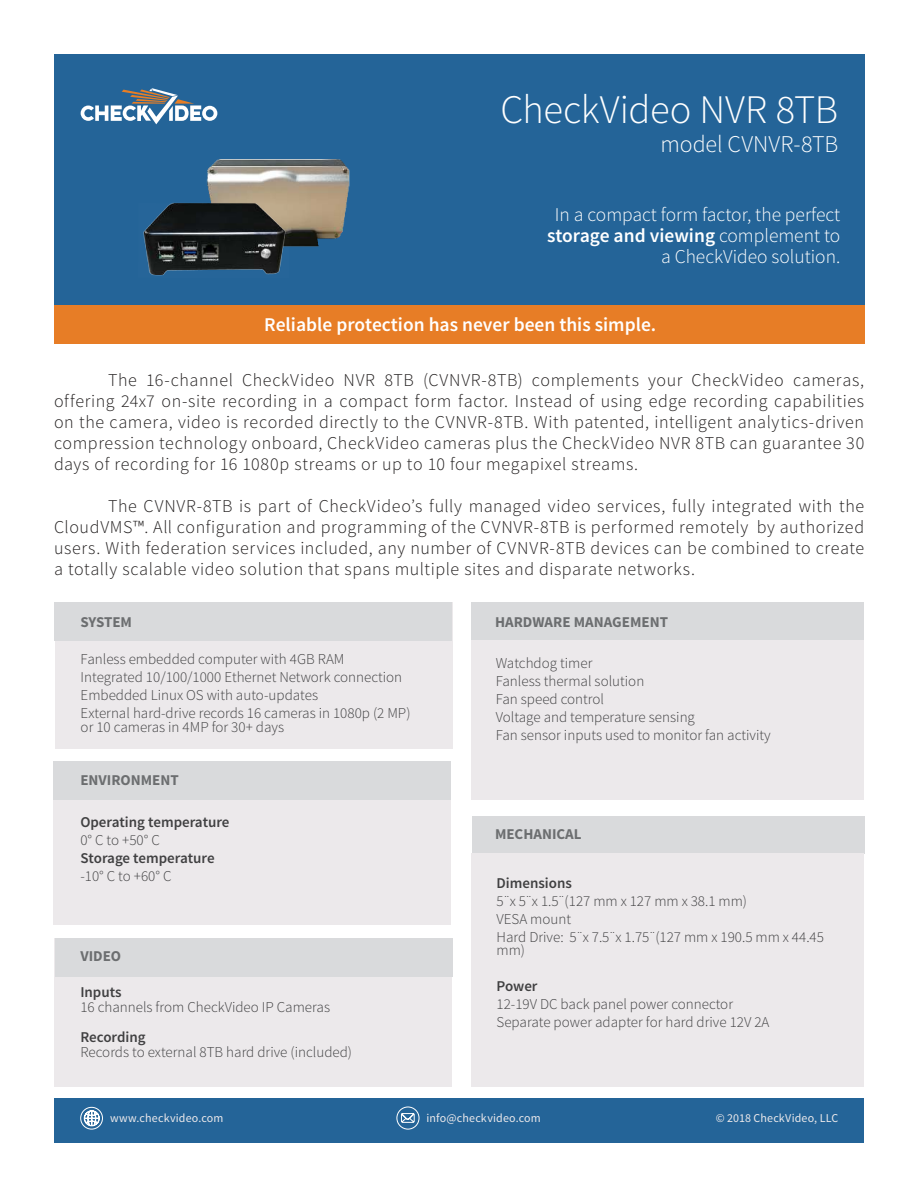
<style>
.page{position:relative;width:918px;height:1188px;background:#fff}
.page>*{position:absolute;margin:0;border:0;box-sizing:border-box;transform-origin:0 0}
.t1{font:300 40.5px "Source Sans Pro";letter-spacing:-.01em;color:#fff}
.t2{font:300 24px "Source Sans Pro";color:#fff}
.t3{font:300 19.5px/21px "Source Sans Pro";color:#fff;text-align:right}
.t4{font:600 19.5px "Source Sans Pro";color:#fff}
.t5{font:300 18px/21px "Source Sans Pro";letter-spacing:.03em;color:#221f1f;text-align:justify}
.t6{font:300 15px/18px "Source Sans Pro";color:#404041}
.t7{font:600 15px "Source Sans Pro";color:#404041}
.t8{font:700 15px "Source Sans Pro";color:#6c6e70}
.t9{font:12px "Source Sans Pro";letter-spacing:.01em;color:#ece9eb}
.s1{font-weight:600}
</style>
<div class="page">
<div style="left:54px;top:939px;width:398px;height:148px;background:#ece9eb"></div>
<div style="left:54px;top:54px;width:810px;height:290px;background:#246498"></div>
<div style="left:55px;top:602px;width:398px;height:147px;background:#ece9eb"></div>
<div style="left:471px;top:629px;width:393px;height:171px;background:#ece9eb"></div>
<div style="left:54px;top:305px;width:810px;height:39px;background:#e77d26"></div>
<div style="left:55px;top:1098px;width:809px;height:45px;background:#246498"></div>
<svg style="left:81px;top:88px;width:136px;height:36px"></svg>
<svg style="left:84px;top:1110px;width:16px;height:16px"></svg>
<div style="left:80px;top:1107px;width:23px;height:22px;border:1px solid #fff;border-radius:50%"></div>
<svg style="left:396px;top:1106px;width:24px;height:24px"></svg>
<img style="left:207px;top:159px;width:143px;height:88px">
<img style="left:143px;top:201px;width:146px;height:75px">
<div style="left:54px;top:602px;width:398px;height:39px;background:#d9dadc"></div>
<div style="left:471px;top:602px;width:393px;height:38px;background:#d9dadc"></div>
<div style="left:472px;top:816px;width:393px;height:37px;background:#d9dadc"></div>
<div style="left:471px;top:853px;width:393px;height:234px;background:#ece9eb"></div>
<div style="left:53px;top:791px;width:398px;height:134px;background:#ece9eb"></div>
<div style="left:53px;top:761px;width:398px;height:39px;background:#d9dadc"></div>
<div style="left:55px;top:938px;width:398px;height:39px;background:#d9dadc"></div>
<h1 class="t1" style="left:500px;top:94px;width:339px">CheckVideo NVR 8TB</h1>
<h2 class="t2" style="left:661px;top:135px;width:179px">model CVNVR-8TB</h2>
<p class="t3" style="left:547px;top:206px;width:295px">In a compact form factor, the perfect <span class="s1">storage and viewing</span> complement to a CheckVideo solution.</p>
<p class="t4" style="left:264px;top:318px;width:394px">Reliable protection has never been this simple.</p>
<p class="t5" style="left:54px;top:371px;width:812px;text-indent:54px">The 16-channel CheckVideo NVR 8TB (CVNVR-8TB) complements your CheckVideo cameras, offering 24x7 on-site recording in a compact form factor. Instead of using edge recording capabilities on the camera, video is recorded directly to the CVNVR-8TB. With patented, intelligent analytics-driven compression technology onboard, CheckVideo cameras plus the CheckVideo NVR 8TB can guarantee 30 days of recording for 16 1080p streams or up to 10 four megapixel streams.</p>
<p class="t5" style="left:54px;top:497px;width:812px;text-indent:54px">The CVNVR-8TB is part of CheckVideo’s fully managed video services, fully integrated with the CloudVMS™. All configuration and programming of the CVNVR-8TB is performed remotely by authorized users. With federation services included, any number of CVNVR-8TB devices can be combined to create a totally scalable video solution that spans multiple sites and disparate networks.</p>
<p class="t8" style="left:80px;top:613px;width:53px">SYSTEM</p>
<p class="t6" style="left:81px;top:651px;width:331px">Fanless embedded computer with 4GB RAM Integrated 10/100/1000 Ethernet Network connection Embedded Linux OS with auto-updates<br>External hard-drive records 16 cameras in 1080p (2 MP)</p>
<p class="t6" style="left:81px;top:719px;width:205px">or 10 cameras in 4MP for 30+ days</p>
<p class="t8" style="left:80px;top:771px;width:100px">ENVIRONMENT</p>
<p class="t7" style="left:80px;top:816px;width:151px">Operating temperature</p>
<p class="t6" style="left:80px;top:832px;width:81px">0° C to +50° C</p>
<p class="t7" style="left:80px;top:852px;width:136px">Storage temperature</p>
<p class="t6" style="left:80px;top:868px;width:93px">-10° C to +60° C</p>
<p class="t8" style="left:80px;top:948px;width:42px">VIDEO</p>
<p class="t7" style="left:80px;top:986px;width:43px">Inputs</p>
<p class="t6" style="left:80px;top:999px;width:251px">16 channels from CheckVideo IP Cameras</p>
<p class="t7" style="left:80px;top:1031px;width:67px">Recording</p>
<p class="t6" style="left:80px;top:1044px;width:273px">Records to external 8TB hard drive (included)</p>
<p class="t8" style="left:495px;top:613px;width:175px">HARDWARE MANAGEMENT</p>
<p class="t6" style="left:496px;top:655px;width:276px">Watchdog timer<br>Fanless thermal solution<br>Fan speed control<br>Voltage and temperature sensing<br>Fan sensor inputs used to monitor fan activity</p>
<p class="t8" style="left:495px;top:825px;width:88px">MECHANICAL</p>
<p class="t7" style="left:497px;top:877px;width:77px">Dimensions</p>
<p class="t6" style="left:497px;top:893px;width:329px">5 ̈x 5 ̈x 1.5 ̈(127 mm x 127 mm x 38.1 mm)<br>VESA mount<br>Hard Drive: 5 ̈x 7.5 ̈x 1.75 ̈(127 mm x 190.5 mm x 44.45</p>
<p class="t6" style="left:497px;top:943px;width:30px">mm)</p>
<p class="t7" style="left:497px;top:981px;width:43px">Power</p>
<p class="t6" style="left:497px;top:997px;width:274px">12-19V DC back panel power connector<br>Separate power adapter for hard drive 12V 2A</p>
<p class="t9" style="left:110px;top:1113px;width:115px">www.checkvideo.com</p>
<p class="t9" style="left:426px;top:1113px;width:116px">info@checkvideo.com</p>
<p class="t9" style="left:716px;top:1113px;width:124px">© 2018 CheckVideo, LLC</p>
</div>
